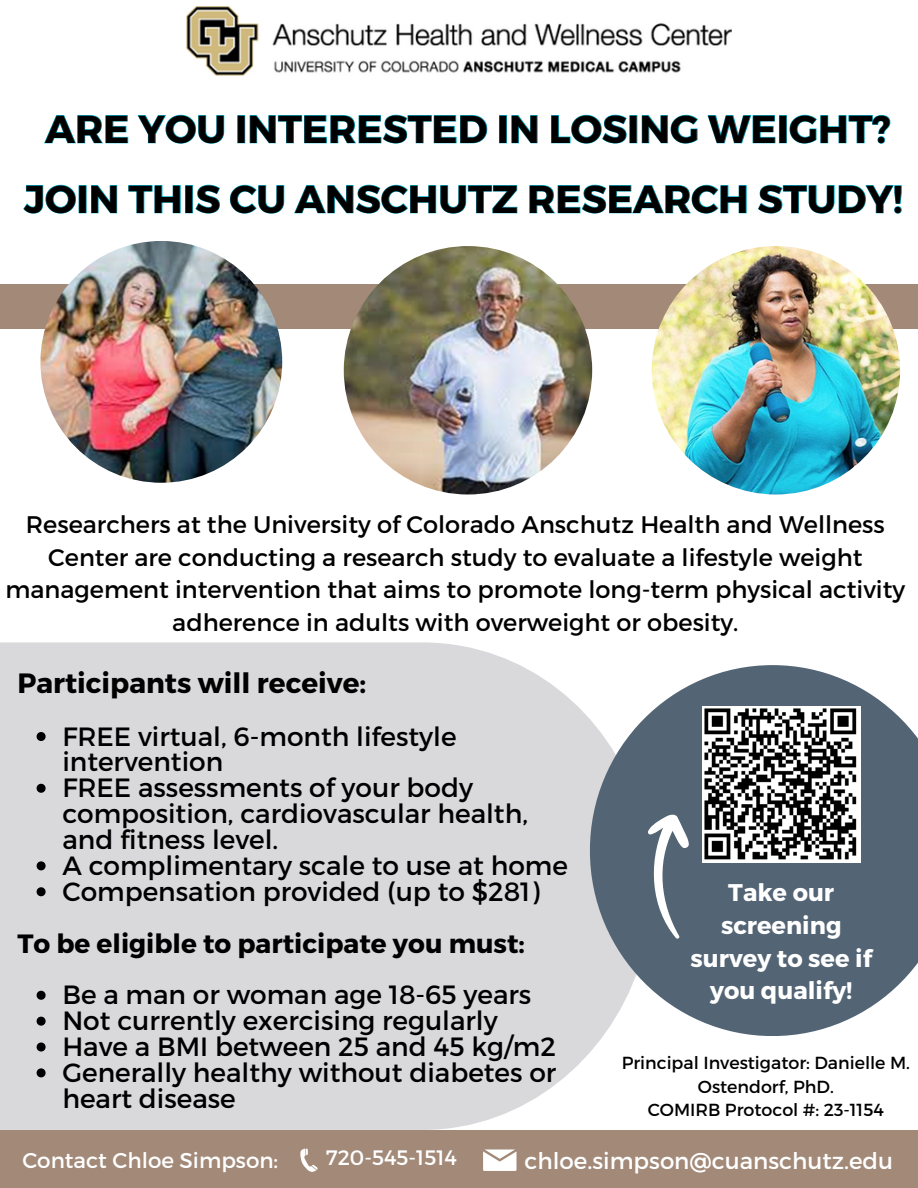
<style>
.page{position:relative;width:918px;height:1188px;background:#fff}
.page>*{position:absolute;margin:0;border:0;box-sizing:border-box;transform-origin:0 0}
.t1{font:700 39px "Montserrat";color:#000}
.t2{font:700 27.9px "Montserrat";color:#000}
.t3{font:26.4px/25.8px "Montserrat";color:#000}
.t4{font:700 26.4px "Montserrat";color:#000}
.t5{font:24px/32.7px "Montserrat";color:#000;text-align:center}
.t6{font:700 24px/32.7px "Montserrat";color:#fff;text-align:center}
.t7{font:22.95px "Montserrat";color:#fff}
.t8{font:21.45px "Montserrat";color:#fff}
.t9{font:20.85px "Montserrat";color:#fff}
.t10{font:17.4px/23.5px "Montserrat";color:#000;text-align:center}
</style>
<div class="page">
<div style="left:0;top:284px;width:918px;height:45px;background:#a28978"></div>
<div style="left:0;top:642px;width:603px;height:488px;background:#d9d9db"></div>
<svg style="left:590px;top:665px;width:328px;height:371px;fill:#536475"></svg>
<img style="left:40px;top:241px;width:242px;height:242px;border-radius:50%">
<img style="left:344px;top:246px;width:248px;height:248px;border-radius:50%">
<div style="left:0;top:1130px;width:918px;height:58px;background:#a28978"></div>
<svg style="left:300px;top:1148px;width:18px;height:24px"></svg>
<img style="left:652px;top:246px;width:248px;height:248px;border-radius:50%">
<img style="left:703px;top:706px;width:157px;height:156px">
<svg style="left:609px;top:806px;width:122px;height:135px;background:#657381"></svg>
<svg style="left:483px;top:1149px;width:33px;height:22px"></svg>
<img style="left:186px;top:6px;width:546px;height:70px">
<svg style="left:37px;top:732px;width:9px;height:9px"></svg>
<svg style="left:37px;top:784px;width:9px;height:9px"></svg>
<svg style="left:37px;top:861px;width:9px;height:9px"></svg>
<svg style="left:37px;top:887px;width:9px;height:9px"></svg>
<svg style="left:37px;top:991px;width:9px;height:9px"></svg>
<svg style="left:37px;top:1017px;width:9px;height:9px"></svg>
<svg style="left:37px;top:1043px;width:9px;height:9px"></svg>
<svg style="left:37px;top:1068px;width:9px;height:9px"></svg>
<svg style="left:44px;top:115px;width:846px;height:29px"></svg>
<svg style="left:23px;top:185px;width:879px;height:29px"></svg>
<p class="t1" style="left:45px;top:104px;width:847px">ARE YOU INTERESTED IN LOSING WEIGHT?</p>
<p class="t1" style="left:24px;top:174px;width:880px">JOIN THIS CU ANSCHUTZ RESEARCH STUDY!</p>
<p class="t5" style="left:6px;top:507px;width:901px">Researchers at the University of Colorado Anschutz Health and Wellness Center are conducting a research study to evaluate a lifestyle weight management intervention that aims to promote long-term physical activity adherence in adults with overweight or obesity.</p>
<p class="t2" style="left:17px;top:665px;width:350px">Participants will receive:</p>
<p class="t3" style="left:62px;top:722px;width:396px">FREE virtual, 6-month lifestyle intervention</p>
<p class="t3" style="left:62px;top:774px;width:467px">FREE assessments of your body composition, cardiovascular health, and fitness level.</p>
<p class="t3" style="left:62px;top:851px;width:507px">A complimentary scale to use at home</p>
<p class="t3" style="left:62px;top:877px;width:479px">Compensation provided (up to $281)</p>
<p class="t4" style="left:17px;top:926px;width:509px">To be eligible to participate you must:</p>
<p class="t3" style="left:62px;top:981px;width:470px">Be a man or woman age 18-65 years</p>
<p class="t3" style="left:62px;top:1007px;width:437px">Not currently exercising regularly</p>
<p class="t3" style="left:62px;top:1032px;width:495px">Have a BMI between 25 and 45 kg/m2</p>
<p class="t3" style="left:62px;top:1058px;width:495px">Generally healthy without diabetes or heart disease</p>
<p class="t6" style="left:691px;top:875px;width:183px">Take our screening survey to see if you qualify!</p>
<p class="t10" style="left:622px;top:1050px;width:290px">Principal Investigator: Danielle M.<br>Ostendorf, PhD.</p>
<p class="t10" style="left:648px;top:1097px;width:238px">COMIRB Protocol #: 23-1154</p>
<p class="t8" style="left:22px;top:1146px;width:257px">Contact Chloe Simpson:</p>
<p class="t9" style="left:326px;top:1144px;width:133px">720-545-1514</p>
<p class="t7" style="left:525px;top:1146px;width:370px">chloe.simpson@cuanschutz.edu</p>
</div>
